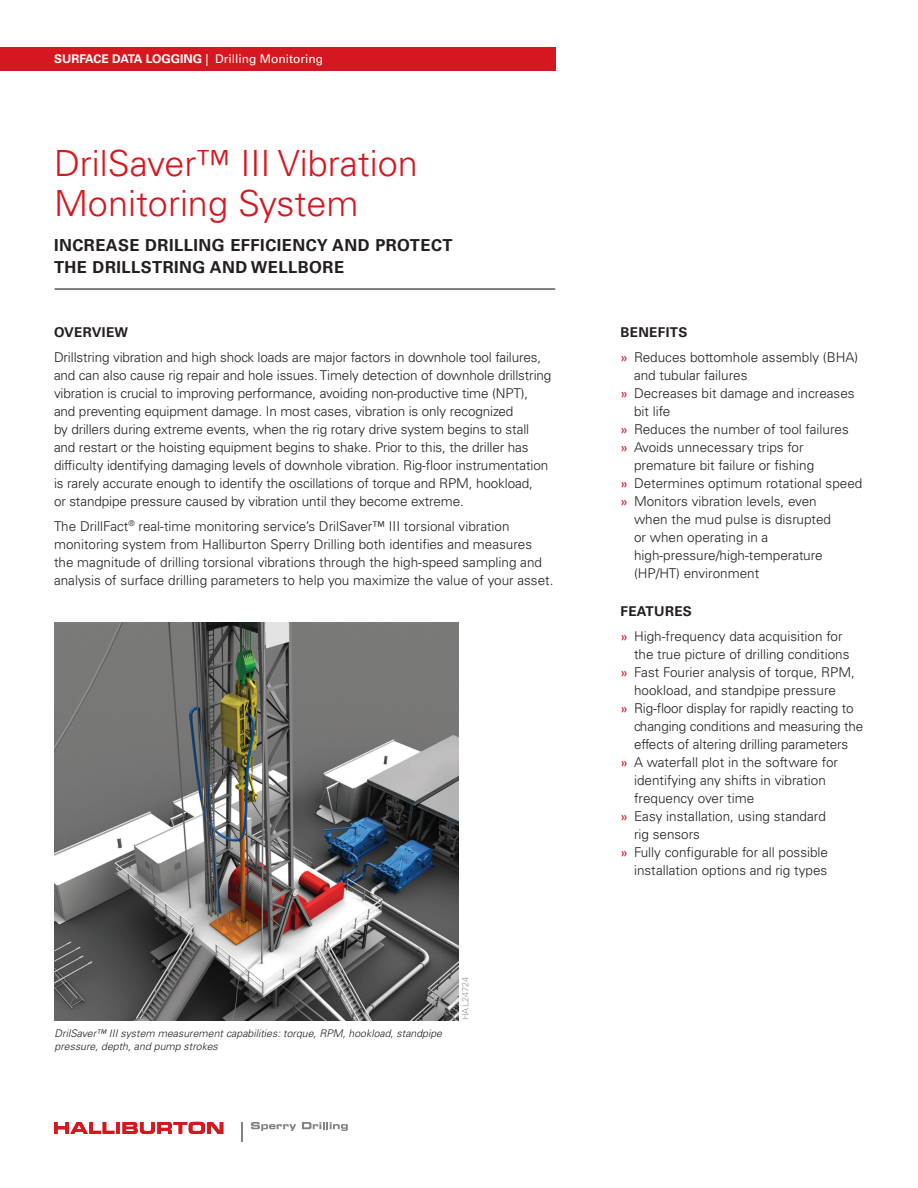
<style>
.page{position:relative;width:918px;height:1188px;background:#fff}
.page>*{position:absolute;margin:0;border:0;box-sizing:border-box;transform-origin:0 0}
.t1{font:300 36px/40.5px "Univers LT Std";color:#d7171f}
.t2{font:700 16.5px/22.5px "Univers LT Std";letter-spacing:.03em;color:#231f20}
.t3{font:300 13.5px/18px "Univers LT Std";color:#231f20}
.t4{font:700 13.5px "Univers LT Std";letter-spacing:.025em;color:#231f20}
.t5{font:12px "Univers LT Std";color:#fff}
.t6{font:italic 300 10.5px/13.5px "Univers LT Std";color:#231f20}
.t7{font:300 9px "Univers LT Std";letter-spacing:.01em;color:#959ca1}
.s1{font-weight:700}
.s2{font-weight:400;color:#d7171f}
</style>
<div class="page">
<hr style="left:55px;top:288px;width:500px;height:2px;background:#231f20">
<img style="left:55px;top:622px;width:404px;height:398px">
<div style="left:0;top:47px;width:555px;height:23px;background:#d7171f"></div>
<svg style="left:251px;top:1122px;width:45px;height:9px"></svg>
<svg style="left:302px;top:1122px;width:46px;height:9px"></svg>
<svg style="left:241px;top:1122px;width:1px;height:19px"></svg>
<svg style="left:54px;top:1122px;width:169px;height:12px"></svg>
<p class="t5" style="left:54px;top:51px;width:313px"><span class="s1">LEVEL 1 CAPABI ITY</span> | Level 2 Capability (if applicable)</p>
<p class="t5" style="left:54px;top:51px;width:271px"><span class="s1">SURFACE DATA LOGGING</span> | Drilling Monitoring</p>
<h1 class="t1" style="left:54px;top:143px;width:365px">DrilSaver™ III Vibration<br>Monitoring System</h1>
<p class="t2" style="left:54px;top:234px;width:400px">INCREASE DRILLING EFFICIENCY AND PROTECT<br>THE DRILLSTRING AND WELLBORE</p>
<p class="t4" style="left:54px;top:324px;width:76px">OVERVIEW</p>
<p class="t3" style="left:54px;top:348px;width:499px">Drillstring vibration and high shock loads are major factors in downhole tool failures, and can also cause rig repair and hole issues. Timely detection of downhole drillstring vibration is crucial to improving performance, avoiding non-productive time (NPT), and preventing equipment damage. In most cases, vibration is only recognized<br>by drillers during extreme events, when the rig rotary drive system begins to stall and restart or the hoisting equipment begins to shake. Prior to this, the driller has difficulty identifying damaging levels of downhole vibration. Rig-floor instrumentation is rarely accurate enough to identify the oscillations of torque and RPM, hookload,<br>or standpipe pressure caused by vibration until they become extreme.</p>
<p class="t3" style="left:54px;top:517px;width:501px">The DrillFact<sup>®</sup> real-time monitoring service’s DrilSaver™ III torsional vibration monitoring system from Halliburton Sperry Drilling both identifies and measures the magnitude of drilling torsional vibrations through the high-speed sampling and analysis of surface drilling parameters to help you maximize the value of your asset.</p>
<p class="t6" style="left:55px;top:1026px;width:389px">DrilSaver™ III system measurement capabilities: torque, RPM, hookload, standpipe pressure, depth, and pump strokes</p>
<p class="t7" style="left:460px;top:1020px;width:45px;rotate:-90deg">HAL24724</p>
<p class="t3" style="left:621px;top:320px;width:239px;line-height:24.8px"><span class="s1">BENEFITS<br></span><span class="s2">»</span> Reduces bottomhole assembly (BHA)</p>
<p class="t3" style="left:634px;top:366px;width:115px">and tubular failures</p>
<p class="t3" style="left:621px;top:384px;width:236px"><span class="s2">»</span> Decreases bit damage and increases</p>
<p class="t3" style="left:634px;top:402px;width:38px">bit life</p>
<p class="t3" style="left:621px;top:420px;width:230px"><span class="s2">»</span> Reduces the number of tool failures</p>
<p class="t3" style="left:621px;top:438px;width:185px"><span class="s2">»</span> Avoids unnecessary trips for</p>
<p class="t3" style="left:634px;top:456px;width:182px">premature bit failure or fishing</p>
<p class="t3" style="left:621px;top:474px;width:243px"><span class="s2">»</span> Determines optimum rotational speed</p>
<p class="t3" style="left:621px;top:492px;width:198px"><span class="s2">»</span> Monitors vibration levels, even</p>
<p class="t3" style="left:634px;top:510px;width:198px">when the mud pulse is disrupted</p>
<p class="t3" style="left:634px;top:528px;width:136px">or when operating in a</p>
<p class="t3" style="left:634px;top:546px;width:190px">high-pressure/high-temperature</p>
<p class="t3" style="left:634px;top:564px;width:127px">(HP/HT) environment</p>
<p class="t3" style="left:621px;top:599px;width:224px;line-height:24.8px"><span class="s1">FEATURES<br></span><span class="s2">»</span> High-frequency data acquisition for</p>
<p class="t3" style="left:634px;top:645px;width:217px">the true picture of drilling conditions</p>
<p class="t3" style="left:621px;top:663px;width:236px"><span class="s2">»</span> Fast Fourier analysis of torque, RPM,</p>
<p class="t3" style="left:634px;top:681px;width:204px">hookload, and standpipe pressure</p>
<p class="t3" style="left:621px;top:699px;width:235px"><span class="s2">»</span> Rig-floor display for rapidly reacting to</p>
<p class="t3" style="left:634px;top:717px;width:231px">changing conditions and measuring the</p>
<p class="t3" style="left:634px;top:735px;width:216px">effects of altering drilling parameters</p>
<p class="t3" style="left:621px;top:753px;width:219px"><span class="s2">»</span> A waterfall plot in the software for</p>
<p class="t3" style="left:634px;top:771px;width:193px">identifying any shifts in vibration</p>
<p class="t3" style="left:634px;top:789px;width:122px">frequency over time</p>
<p class="t3" style="left:621px;top:807px;width:207px"><span class="s2">»</span> Easy installation, using standard</p>
<p class="t3" style="left:634px;top:825px;width:68px">rig sensors</p>
<p class="t3" style="left:621px;top:843px;width:209px"><span class="s2">»</span> Fully configurable for all possible</p>
<p class="t3" style="left:634px;top:861px;width:195px">installation options and rig types</p>
</div>
